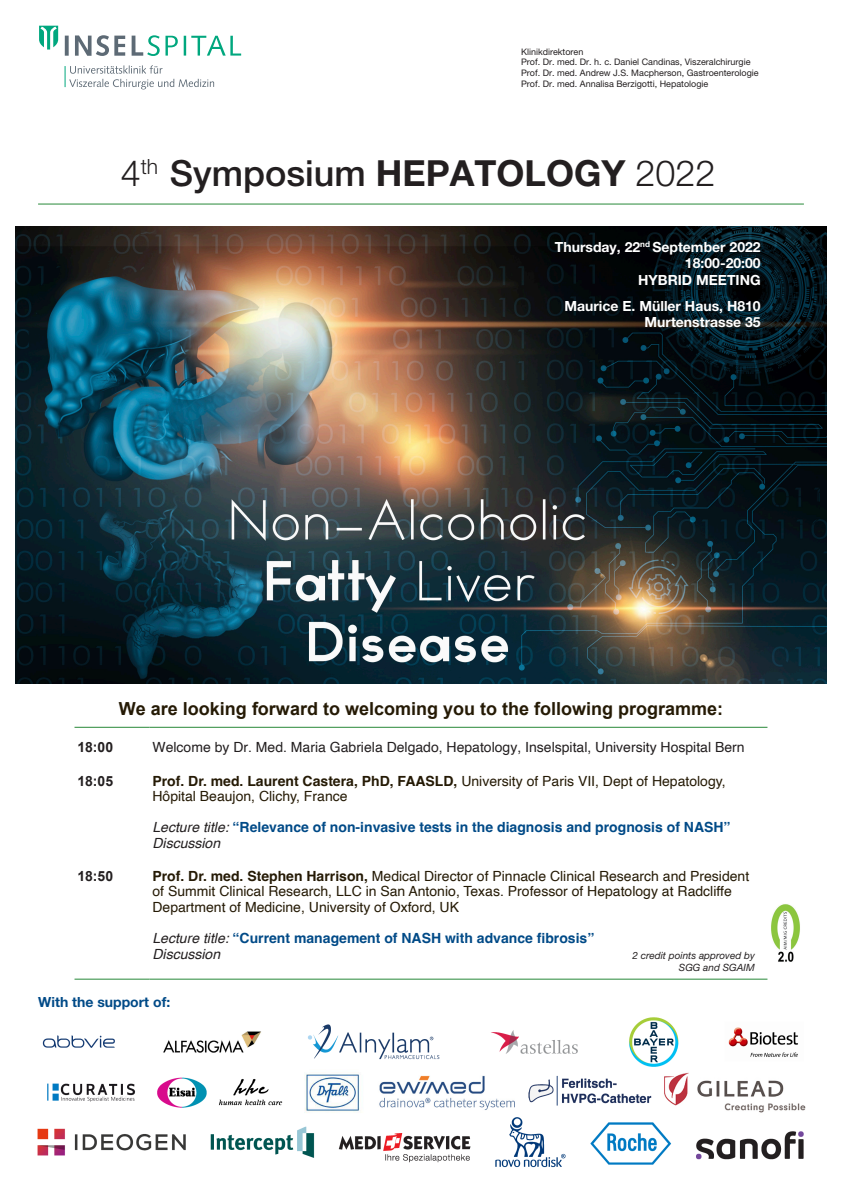
<style>
.page{position:relative;width:842px;height:1191px;background:#fff}
.page>*{position:absolute;margin:0;border:0;box-sizing:border-box;transform-origin:0 0}
.JHEP_style{font:700 36px "Helvetica Neue LT Std";color:#231f20}
.JHEP_style-2{font:700 18px "Arial";color:#251a05}
.t1{font:14px/15.4px "Helvetica";color:#251a05}
.t2{font:700 14px "Helvetica";color:#004a87}
.JHEP_style-3{font:700 14px "Helvetica Neue LT Std";color:#fff}
.JHEP_style-4{font:14px "Helvetica";color:#231f20}
.JHEP_style-5{font:italic 14px "Helvetica";color:#231f20}
.JHEP_style-6{font:700 14px "Helvetica Neue LT Std";color:#004a87}
.JHEP_style-7{font:700 14px "Arial";color:#231f20}
.JHEP_style-8{font:italic 10px "Helvetica Neue LT Std";color:#231f20}
.JHEP_style-9{font:9px "Helvetica Neue LT Std";color:#231f20}
.s1{font-weight:300}
.s2{font-weight:500}
.s3{font-weight:700}
.s4{font-weight:400;font-style:italic;color:#231f20}
</style>
<div class="page">
<img style="left:37px;top:1017px;width:769px;height:151px">
<img style="left:15px;top:227px;width:812px;height:456px">
<hr style="left:38px;top:203px;width:766px;height:1px;background:#288939">
<svg style="left:39px;top:26px;width:19px;height:24px"></svg>
<svg style="left:75px;top:35px;width:50px;height:21px"></svg>
<svg style="left:65px;top:36px;width:4px;height:20px"></svg>
<svg style="left:132px;top:35px;width:109px;height:21px"></svg>
<svg style="left:65px;top:65px;width:149px;height:24px"></svg>
<hr style="left:75px;top:727px;width:75px;height:1px;background:#288939">
<hr style="left:150px;top:727px;width:617px;height:1px;background:#288939">
<hr style="left:75px;top:979px;width:75px;height:1px;background:#288939">
<hr style="left:150px;top:979px;width:617px;height:1px;background:#288939">
<img style="left:771px;top:904px;width:29px;height:58px">
<p class="JHEP_style-9" style="left:521px;top:46px;width:64px">Klinikdirektoren</p>
<p class="JHEP_style-9" style="left:521px;top:57px;width:231px">Prof. Dr. med. Dr. h. c. Daniel Candinas, Viszeralchirurgie</p>
<p class="JHEP_style-9" style="left:521px;top:68px;width:239px">Prof. Dr. med. Andrew J.S. Macpherson, Gastroenterologie</p>
<p class="JHEP_style-9" style="left:521px;top:78px;width:189px">Prof. Dr. med. Annalisa Berzigotti, Hepatologie</p>
<p class="JHEP_style" style="left:121px;top:151px;width:596px"><span class="s1">4</span><sup>th</sup> <span class="s2">Symposium</span> HEPATOLOGY <span class="s1">2022</span></p>
<p class="JHEP_style-3" style="left:555px;top:238px;width:207px">Thursday, 22<sup>nd</sup> September 2022</p>
<p class="JHEP_style-3" style="left:685px;top:255px;width:77px">18:00-20:00</p>
<p class="JHEP_style-3" style="left:638px;top:272px;width:124px">HYBRID MEETING</p>
<p class="JHEP_style-3" style="left:564px;top:297px;width:198px">Maurice E. Müller Haus, H810</p>
<p class="JHEP_style-3" style="left:644px;top:314px;width:118px">Murtenstrasse 35</p>
<p class="JHEP_style-2" style="left:119px;top:696px;width:606px">We are looking forward to welcoming you to the following programme:</p>
<p class="JHEP_style-7" style="left:77px;top:738px;width:37px">18:00</p>
<p class="JHEP_style-4" style="left:152px;top:736px;width:594px">Welcome by Dr. Med. Maria Gabriela Delgado, Hepatology, Inselspital, University Hospital Bern</p>
<p class="JHEP_style-7" style="left:77px;top:771px;width:37px">18:05</p>
<p class="t1" style="left:152px;top:774px;width:575px"><span class="s3">Prof. Dr. med. Laurent Castera, PhD, FAASLD,</span> University of Paris VII, Dept of Hepatology,<br>Hôpital Beaujon, Clichy, France</p>
<p class="t2" style="left:152px;top:819px;width:580px"><span class="s4">Lecture title:</span> “Relevance of non-invasive tests in the diagnosis and prognosis of NASH”</p>
<p class="JHEP_style-5" style="left:152px;top:831px;width:69px">Discussion</p>
<p class="JHEP_style-7" style="left:77px;top:866px;width:37px">18:50</p>
<p class="t1" style="left:152px;top:868px;width:598px"><span class="s3">Prof. Dr. med. Stephen Harrison,</span> Medical Director of Pinnacle Clinical Research and President of Summit Clinical Research, LLC in San Antonio, Texas. Professor of Hepatology at Radcliffe<br>Department of Medicine, University of Oxford, UK</p>
<p class="t2" style="left:152px;top:929px;width:443px"><span class="s4">Lecture title:</span> “Current management of NASH with advance fibrosis”</p>
<p class="JHEP_style-5" style="left:152px;top:943px;width:69px">Discussion</p>
<p class="JHEP_style-8" style="left:632px;top:949px;width:124px">2 credit points approved by</p>
<p class="JHEP_style-8" style="left:679px;top:961px;width:77px">SGG and SGAIM</p>
<p class="JHEP_style-6" style="left:38px;top:993px;width:133px">With the support of:</p>
</div>
